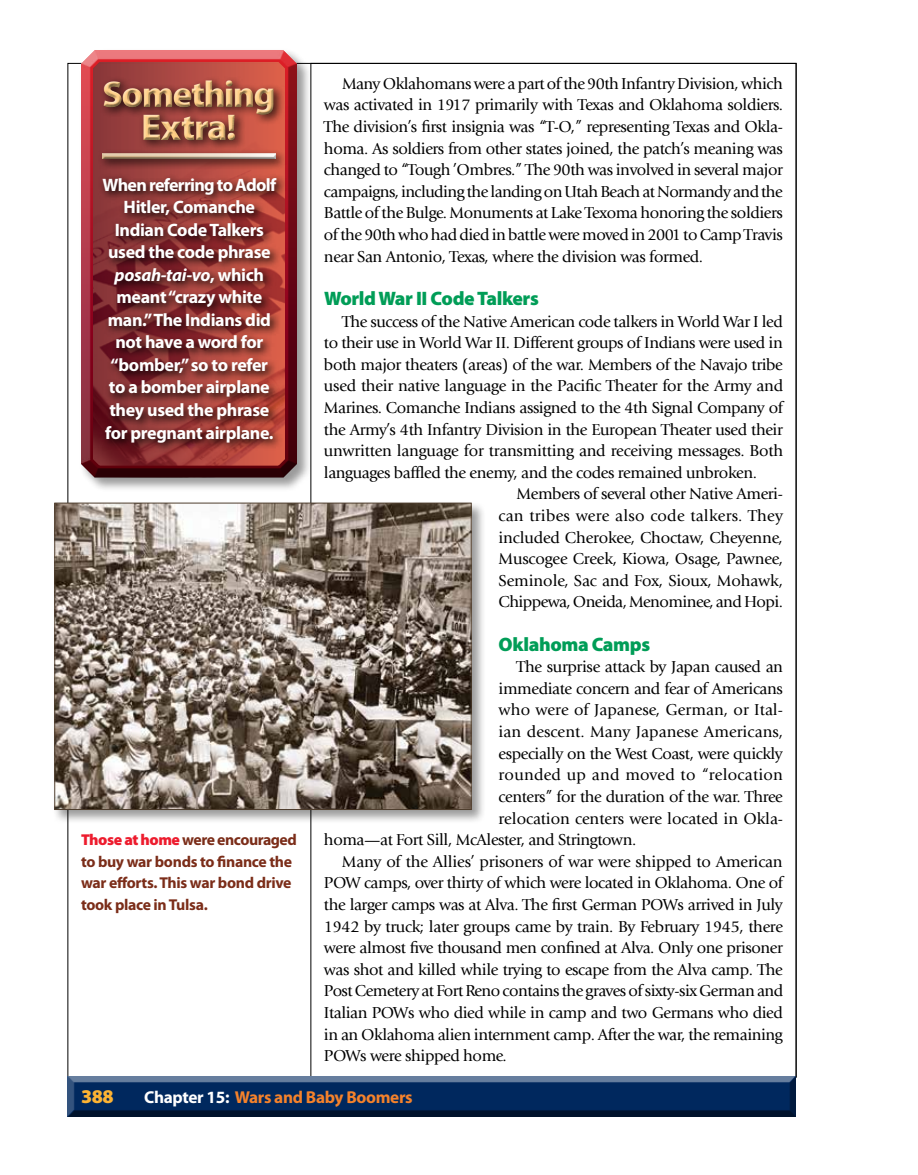
<style>
.page{position:relative;width:918px;height:1175px;background:#fff}
.page>*{position:absolute;margin:0;border:0;box-sizing:border-box;transform-origin:0 0}
.t1{font:900 37.5px/33px "Myriad Pro";letter-spacing:-.05em;color:#ffcf86;text-align:center}
.t2{font:900 19.5px "Myriad Pro";letter-spacing:-.02em;color:#009d57}
.t3{font:900 19.5px "Myriad Pro";color:#fcb333}
.t4{font:700 18px/22.5px "Myriad Pro";letter-spacing:-.02em;color:#fff;text-align:center}
.t5{font:700 17.25px "Myriad Pro";letter-spacing:-.02em;color:#f5822b}
.t6{font:16.5px/21.6px "Giovanni";letter-spacing:-.025em;color:#000;text-align:justify}
.t7{font:16.5px "Giovanni";letter-spacing:-.005em;color:#000}
.t8{font:16.5px "Giovanni";letter-spacing:.015em;color:#000}
.t9{font:16.5px "Giovanni";letter-spacing:.005em;color:#000}
.t10{font:16.5px "Giovanni";color:#000}
.t11{font:700 15.75px/21.6px "Myriad Pro";letter-spacing:-.02em;color:#7b2d19}
.s1{font-style:italic}
.s2{font-weight:900;color:#ed1c2e}
.s3{color:#fff}
</style>
<div class="page">
<div style="left:66px;top:1074px;width:732px;height:43px;background:#000;opacity:.75"></div>
<div style="left:79px;top:48px;width:232px;height:444px;background:#000;opacity:.4"></div>
<div style="left:80px;top:49px;width:218px;height:416px;background:#fff;opacity:.75"></div>
<div style="left:80px;top:61px;width:218px;height:417px;background:#000;opacity:.75"></div>
<div style="left:97px;top:75px;width:190px;height:95px;background:#000;opacity:.75"></div>
<div style="left:98px;top:77px;width:182px;height:84px;background:#fff;opacity:.75"></div>
<div style="left:98px;top:79px;width:182px;height:84px;background:#000;opacity:.75"></div>
<svg style="left:98px;top:173px;width:189px;height:280px;background:#82302d"></svg>
<div style="left:52px;top:501px;width:434px;height:323px;background:#000;opacity:.4"></div>
<img style="left:56px;top:504px;width:414px;height:304px">
<div style="left:54px;top:502px;width:418px;height:308px;border:1px solid #4f3e2e"></div>
<h1 class="t1" style="left:102px;top:76px;width:175px">Something<br>Extra!</h1>
<p class="t4" style="left:103px;top:173px;width:175px">When referring to Adolf<br>Hitler, Comanche<br>Indian Code Talkers used the code phrase <span class="s1">posah-tai-vo</span>, which meant “crazy white man.” The Indians did not have a word for “bomber,” so to refer to a bomber airplane they used the phrase for pregnant airplane.</p>
<p class="t11" style="left:81px;top:828px;width:217px"><span class="s2">Those at home</span> were encouraged to buy war bonds to finance the war efforts. This war bond drive took place in Tulsa.</p>
<p class="t6" style="left:324px;top:73px;width:461px;text-indent:18px">Many Oklahomans were a part of the 90th Infantry Division, which was activated in 1917 primarily with Texas and Oklahoma soldiers.<br>The division’s first insignia was “T-O,” representing Texas and Okla&shy;homa. As soldiers from other states joined, the patch’s meaning was changed to “Tough ’Ombres.” The 90th was involved in several major campaigns, including the landing on Utah Beach at Normandy and the Battle of the Bulge. Monuments at Lake Texoma honoring the soldiers of the 90th who had died in battle were moved in 2001 to Camp Travis near San Antonio, Texas, where the division was formed.</p>
<p class="t2" style="left:324px;top:285px;width:216px">World War II Code Talkers</p>
<p class="t6" style="left:342px;top:310px;width:442px">The success of the Native American code talkers in World War I led</p>
<p class="t6" style="left:324px;top:332px;width:460px">to their use in World War II. Different groups of Indians were used in</p>
<p class="t6" style="left:324px;top:354px;width:460px">both major theaters (areas) of the war. Members of the Navajo tribe</p>
<p class="t6" style="left:324px;top:375px;width:461px">used their native language in the Pacific Theater for the Army and</p>
<p class="t6" style="left:324px;top:397px;width:460px">Marines. Comanche Indians assigned to the 4th Signal Company of</p>
<p class="t6" style="left:324px;top:418px;width:460px">the Army’s 4th Infantry Division in the European Theater used their</p>
<p class="t6" style="left:324px;top:440px;width:461px">unwritten language for transmitting and receiving messages. Both</p>
<p class="t6" style="left:324px;top:462px;width:435px">languages baffled the enemy, and the codes remained unbroken.</p>
<p class="t6" style="left:517px;top:483px;width:268px">Members of several other Native Ameri-</p>
<p class="t8" style="left:499px;top:506px;width:286px">can tribes were also code talkers. They</p>
<p class="t6" style="left:499px;top:526px;width:286px">included Cherokee, Choctaw, Cheyenne,</p>
<p class="t6" style="left:499px;top:548px;width:286px">Muscogee Creek, Kiowa, Osage, Pawnee,</p>
<p class="t7" style="left:499px;top:571px;width:286px">Seminole, Sac and Fox, Sioux, Mohawk,</p>
<p class="t6" style="left:499px;top:591px;width:286px">Chippewa, Oneida, Menominee, and Hopi.</p>
<p class="t2" style="left:499px;top:631px;width:153px">Oklahoma Camps</p>
<p class="t6" style="left:517px;top:656px;width:268px">The surprise attack by Japan caused an</p>
<p class="t6" style="left:499px;top:678px;width:286px">immediate concern and fear of Americans</p>
<p class="t10" style="left:499px;top:701px;width:286px">who were of Japanese, German, or Ital-</p>
<p class="t9" style="left:499px;top:722px;width:286px">ian descent. Many Japanese Americans,</p>
<p class="t6" style="left:499px;top:742px;width:286px">especially on the West Coast, were quickly</p>
<p class="t8" style="left:499px;top:765px;width:286px">rounded up and moved to “relocation</p>
<p class="t6" style="left:499px;top:786px;width:286px">centers” for the duration of the war. Three</p>
<p class="t7" style="left:499px;top:808px;width:286px">relocation centers were located in Okla-</p>
<p class="t6" style="left:324px;top:829px;width:314px">homa—at Fort Sill, McAlester, and Stringtown.</p>
<p class="t6" style="left:342px;top:850px;width:442px">Many of the Allies’ prisoners of war were shipped to American</p>
<p class="t6" style="left:324px;top:872px;width:460px">POW camps, over thirty of which were located in Oklahoma. One of</p>
<p class="t6" style="left:324px;top:894px;width:460px">the larger camps was at Alva. The first German POWs arrived in July</p>
<p class="t6" style="left:324px;top:915px;width:461px">1942 by truck; later groups came by train. By February 1945, there</p>
<p class="t6" style="left:324px;top:937px;width:460px">were almost five thousand men confined at Alva. Only one prisoner</p>
<p class="t6" style="left:324px;top:958px;width:460px">was shot and killed while trying to escape from the Alva camp. The</p>
<p class="t6" style="left:324px;top:980px;width:461px">Post Cemetery at Fort Reno contains the graves of sixty-six German and</p>
<p class="t6" style="left:324px;top:1002px;width:460px">Italian POWs who died while in camp and two Germans who died</p>
<p class="t6" style="left:324px;top:1023px;width:460px">in an Oklahoma alien internment camp. After the war, the remaining</p>
<p class="t6" style="left:324px;top:1045px;width:184px">POWs were shipped home.</p>
<p class="t3" style="left:81px;top:1083px;width:34px">388</p>
<p class="t5" style="left:144px;top:1085px;width:270px"><span class="s3">Chapter 15:</span> Wars and Baby Boomers</p>
</div>
